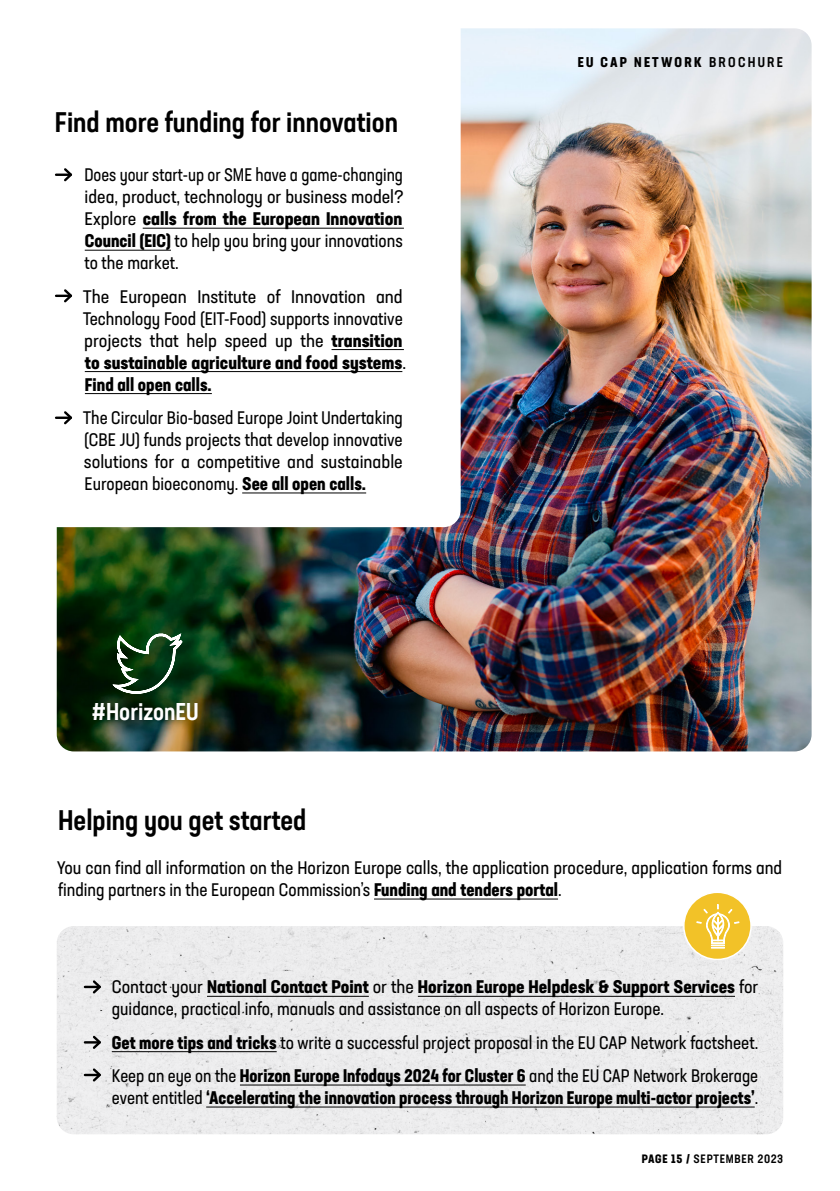
<style>
.page{position:relative;width:840px;height:1191px;background:#fff}
.page>*{position:absolute;margin:0;border:0;box-sizing:border-box;transform-origin:0 0}
.t1{font:500 condensed 28px "Neusa Next Std";color:#000}
.t2{font:500 condensed 24px "Neusa Next Std";color:#fff}
.t3{font:condensed 18px/22px "Neusa Next Std";color:#000}
.t4{font:condensed 18px/22px "Neusa Next Std";color:#000;scale:1.05 1}
.t5{font:condensed 18px/22px "Neusa Next Std";color:#000;text-align:justify;scale:.96 1}
.t6{font:700 condensed 18px "Neusa Next Std";color:#000}
.t7{font:700 condensed 14px "Neusa Next Std";letter-spacing:.16em;color:#000}
.t8{font:500 condensed 12px "Neusa Next Std";letter-spacing:.06em;color:#000}
.s1{font-weight:700}
.s2{font-weight:500}
.s3{font-weight:400}
</style>
<div class="page">
<img style="left:57px;top:28px;width:754px;height:723px">
<hr style="left:374px;top:898px;width:183px;height:1px;background:#000">
<div style="left:57px;top:926px;width:725px;height:208px;background:#ececed"></div>
<hr style="left:207px;top:995px;width:161px;height:1px;background:#000">
<hr style="left:417px;top:995px;width:317px;height:1px;background:#000">
<hr style="left:112px;top:1051px;width:164px;height:1px;background:#000">
<hr style="left:240px;top:1084px;width:285px;height:1px;background:#000">
<hr style="left:206px;top:1106px;width:548px;height:1px;background:#000">
<hr style="left:85px;top:985px;width:15px;height:3px;background:#000">
<svg style="left:91px;top:978px;width:12px;height:17px"></svg>
<svg style="left:85px;top:1033px;width:18px;height:18px"></svg>
<hr style="left:85px;top:1073px;width:15px;height:3px;background:#000">
<svg style="left:91px;top:1066px;width:12px;height:17px"></svg>
<svg style="left:109px;top:631px;width:74px;height:64px"></svg>
<svg style="left:55px;top:28px;width:405px;height:499px"></svg>
<hr style="left:143px;top:228px;width:260px;height:1px;background:#000">
<hr style="left:85px;top:250px;width:86px;height:1px;background:#000">
<hr style="left:331px;top:349px;width:72px;height:1px;background:#000">
<hr style="left:85px;top:371px;width:317px;height:1px;background:#000">
<hr style="left:85px;top:393px;width:127px;height:1px;background:#000">
<hr style="left:242px;top:492px;width:124px;height:1px;background:#000">
<hr style="left:56px;top:173px;width:15px;height:3px;background:#000">
<svg style="left:62px;top:166px;width:12px;height:17px"></svg>
<svg style="left:56px;top:287px;width:18px;height:18px"></svg>
<hr style="left:56px;top:416px;width:15px;height:3px;background:#000">
<svg style="left:62px;top:409px;width:12px;height:17px"></svg>
<div style="left:683px;top:892px;width:67px;height:67px;background:#f2c228;border-radius:50%"></div>
<div style="left:682px;top:891px;width:69px;height:69px;border:2px solid #fff;border-radius:50%"></div>
<svg style="left:696px;top:904px;width:43px;height:44px"></svg>
<h1 class="t1" style="left:55px;top:105px;width:344px">Find more funding for innovation</h1>
<p class="t5" style="left:84px;top:164px;width:334px">Does your start-up or SME have a game-changing idea, product, technology or business model?<br>Explore <span class="s1">calls from the European Innovation Council (EIC)</span> to help you bring your innovations to the market.</p>
<p class="t4" style="left:83px;top:285px;width:309px">The European Institute of Innovation and Technology Food (EIT-Food) supports innovative projects that help speed up the <span class="s1">transition to sustainable agriculture and food systems</span>.<br><span class="s1">Find all open calls.</span></p>
<p class="t3" style="left:83px;top:406px;width:321px;text-align:justify">The Circular Bio-based Europe Joint Undertaking (CBE JU) funds projects that develop innovative solutions for a competitive and sustainable European bioeconomy. <span class="s1">See all open calls.</span></p>
<h2 class="t2" style="left:92px;top:696px;width:108px">#HorizonEU</h2>
<h1 class="t1" style="left:58px;top:802px;width:249px">Helping you get started</h1>
<p class="t7" style="left:577px;top:54px;width:207px">EU CAP NETWORK <span class="s2">BROCHURE</span></p>
<p class="t3" style="left:57px;top:856px;width:726px">You can find all information on the Horizon Europe calls, the application procedure, application forms and finding partners in the European Commission’s <span class="s1">Funding and tenders portal</span>.</p>
<p class="t3" style="left:112px;top:975px;width:647px">Contact your <span class="s1">National Contact Point</span> or the <span class="s1">Horizon Europe Helpdesk &amp; Support Services</span> for guidance, practical info, manuals and assistance on all aspects of Horizon Europe.</p>
<p class="t3" style="left:112px;top:1025px;width:647px;line-height:33.4px"><span class="s1">Get more tips and tricks</span> to write a successful project proposal in the EU CAP Network factsheet.<br>Keep an eye on the <span class="s1">Horizon Europe Infodays 2024 for Cluster 6</span> and the EU CAP Network Brokerage</p>
<p class="t6" style="left:112px;top:1086px;width:647px"><span class="s3">event entitled</span> ‘Accelerating the innovation process through Horizon Europe multi-actor projects’<span class="s3">.</span></p>
<p class="t8" style="left:641px;top:1151px;width:143px"><span class="s1">PAGE 15 /</span> SEPTEMBER 2023</p>
</div>
